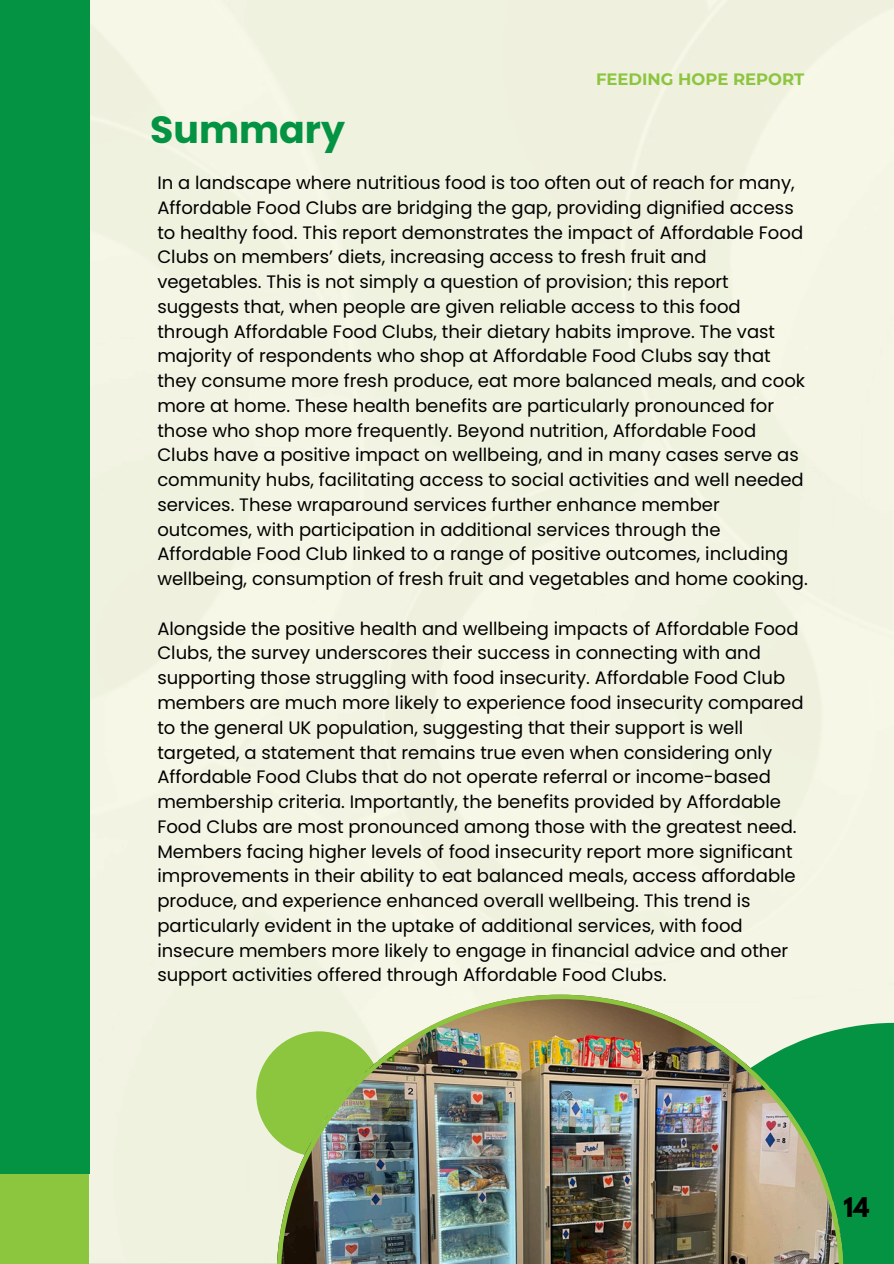
<style>
.page{position:relative;width:894px;height:1264px;background:#fff}
.page>*{position:absolute;margin:0;border:0;box-sizing:border-box;transform-origin:0 0}
.t1{font:700 37.8px "Poppins";color:#049343}
.t2{font:700 24px "League Spartan";color:#000}
.t3{font:18px/24.8px "Poppins";color:#000}
.t4{font:700 16.5px "Montserrat";color:#8cc53e}
</style>
<div class="page">
<div style="left:0;top:0;width:893px;height:1262px;background:#f2f3e2"></div>
<div style="left:643px;top:1022px;width:250px;height:241px;background:#049343"></div>
<div style="left:0;top:0;width:89px;height:1173px;background:#049343"></div>
<div style="left:0;top:1174px;width:89px;height:89px;background:#8cc53e"></div>
<div style="left:256px;top:1031px;width:125px;height:125px;background:#8cc53e;border-radius:50%"></div>
<img style="left:276px;top:994px;width:567px;height:269px">
<p class="t1" style="left:150px;top:103px;width:196px">Summary</p>
<p class="t4" style="left:596px;top:69px;width:210px">FEEDING HOPE REPORT</p>
<h1 class="t3" style="left:157px;top:170px;width:651px">In a landscape where nutritious food is too often out of reach for many, Affordable Food Clubs are bridging the gap, providing dignified access to healthy food. This report demonstrates the impact of Affordable Food Clubs on members’ diets, increasing access to fresh fruit and vegetables. This is not simply a question of provision; this report suggests that, when people are given reliable access to this food through Affordable Food Clubs, their dietary habits improve. The vast majority of respondents who shop at Affordable Food Clubs say that they consume more fresh produce, eat more balanced meals, and cook more at home. These health benefits are particularly pronounced for those who shop more frequently. Beyond nutrition, Affordable Food Clubs have a positive impact on wellbeing, and in many cases serve as community hubs, facilitating access to social activities and well needed services. These wraparound services further enhance member outcomes, with participation in additional services through the Affordable Food Club linked to a range of positive outcomes, including wellbeing, consumption of fresh fruit and vegetables and home cooking.</h1>
<p class="t3" style="left:157px;top:616px;width:647px">Alongside the positive health and wellbeing impacts of Affordable Food Clubs, the survey underscores their success in connecting with and supporting those struggling with food insecurity. Affordable Food Club members are much more likely to experience food insecurity compared to the general UK population, suggesting that their support is well targeted, a statement that remains true even when considering only Affordable Food Clubs that do not operate referral or income-based membership criteria. Importantly, the benefits provided by Affordable Food Clubs are most pronounced among those with the greatest need.<br>Members facing higher levels of food insecurity report more significant improvements in their ability to eat balanced meals, access affordable produce, and experience enhanced overall wellbeing. This trend is particularly evident in the uptake of additional services, with food insecure members more likely to engage in financial advice and other support activities offered through Affordable Food Clubs.</p>
<p class="t2" style="left:843px;top:1195px;width:27px">14</p>
</div>
